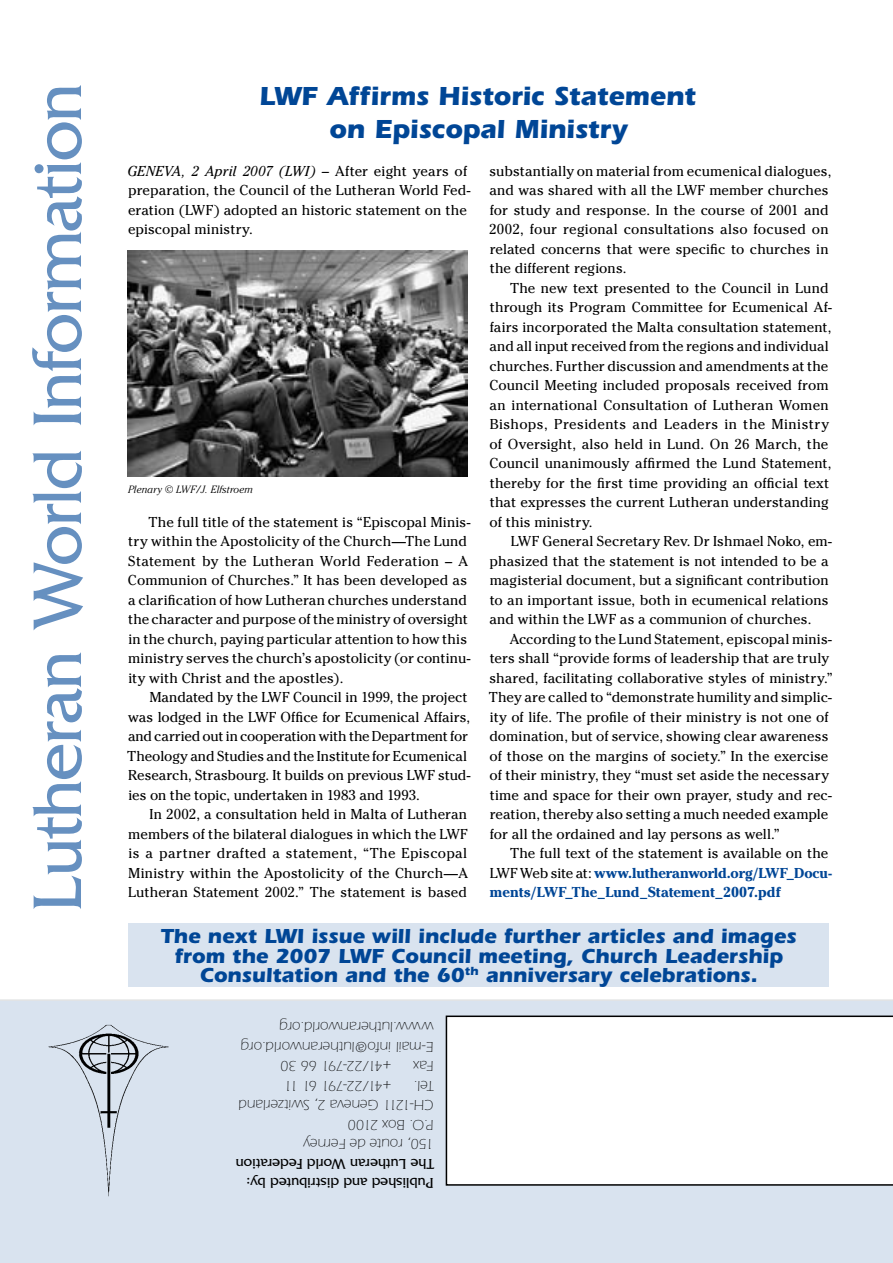
<style>
.page{position:relative;width:893px;height:1263px;background:#fff}
.page>*{position:absolute;margin:0;border:0;box-sizing:border-box;transform-origin:0 0}
.t1{font:72px "Friz Quadrata";letter-spacing:-.02em;color:#6690c0}
.t2{font:700 27px/33px "Itc Eras";letter-spacing:-.005em;color:#004696;text-align:center}
.t3{font:700 21px/19.5px "Itc Eras";color:#004696;text-align:center}
.t4{font:300 15px/19.5px "Itc Eras";letter-spacing:.005em;color:#000}
.t5{font:15px/19.5px "Friz Quadrata";letter-spacing:-.005em;color:#000}
.t6{font:300 15px "Itc Eras";letter-spacing:-.085em;color:#000}
.t7{font:300 15px "Itc Eras";letter-spacing:-.025em;color:#000}
.t8{font:14.25px/19.5px "Cheltenham";letter-spacing:.005em;color:#000}
.t9{font:700 14.25px/19.5px "Cheltenham";color:#004696}
.t10{font:italic 300 10.5px "Cheltenham";letter-spacing:.015em;color:#000}
.s1{font-style:italic}
.s2{font-weight:400;color:#000}
</style>
<div class="page">
<div style="left:0;top:999px;width:893px;height:264px;background:#d9e3ef"></div>
<svg style="left:446px;top:1015px;width:447px;height:171px"></svg>
<img style="left:38px;top:1013px;width:141px;height:197px">
<img style="left:128px;top:251px;width:339px;height:225px">
<div style="left:128px;top:923px;width:701px;height:63px;background:#d9e3ef"></div>
<h1 class="t1" style="left:17px;top:912px;width:830px;rotate:-90deg">Lutheran World Information</h1>
<h2 class="t2" style="left:259px;top:80px;width:438px">LWF Affirms Historic Statement on Episcopal Ministry</h2>
<p class="t8" style="left:127px;top:161px;width:345px"><span class="s1">GENEVA, 2 April 2007 (LWI) –</span> After eight years of preparation, the Council of the Lutheran World Fed&shy;eration (LWF) adopted an historic statement on the episcopal ministry.</p>
<p class="t8" style="left:489px;top:161px;width:344px">substantially on material from ecumenical dialogues, and was shared with all the LWF member churches for study and response. In the course of 2001 and 2002, four regional consultations also focused on related concerns that were specific to churches in the different regions.</p>
<p class="t8" style="left:489px;top:278px;width:344px;text-indent:21px">The new text presented to the Council in Lund through its Program Committee for Ecumenical Af&shy;fairs incorporated the Malta consultation statement, and all input received from the regions and individual churches. Further discussion and amendments at the Council Meeting included proposals received from an international Consultation of Lutheran Women Bishops, Presidents and Leaders in the Ministry of Oversight, also held in Lund. On 26 March, the Council unanimously affirmed the Lund Statement, thereby for the first time providing an official text that expresses the current Lutheran understanding of this ministry.</p>
<p class="t8" style="left:489px;top:531px;width:344px;text-indent:21px">LWF General Secretary Rev. Dr Ishmael Noko, em&shy;phasized that the statement is not intended to be a magisterial document, but a significant contribution to an important issue, both in ecumenical relations and within the LWF as a communion of churches.</p>
<p class="t8" style="left:489px;top:629px;width:346px;text-indent:21px">According to the Lund Statement, episcopal minis&shy;ters shall “provide forms of leadership that are truly shared, facilitating collaborative styles of ministry.” They are called to “demonstrate humility and simplic&shy;ity of life. The profile of their ministry is not one of domination, but of service, showing clear awareness of those on the margins of society.” In the exercise of their ministry, they “must set aside the necessary time and space for their own prayer, study and rec&shy;reation, thereby also setting a much needed example for all the ordained and lay persons as well.”</p>
<p class="t9" style="left:490px;top:843px;width:344px;text-indent:20px"><span class="s2">The full text of the statement is available on the<br>LWF Web site at:</span> www.lutheranworld.org/LWF_Docu&shy;ments/LWF_The_Lund_Statement_2007.pdf</p>
<p class="t10" style="left:128px;top:484px;width:127px">Plenary © LWF/J. Elfstroem</p>
<p class="t8" style="left:128px;top:512px;width:344px;text-indent:21px">The full title of the statement is “Episcopal Minis&shy;try within the Apostolicity of the Church—The Lund Statement by the Lutheran World Federation – A Communion of Churches.” It has been developed as a clarification of how Lutheran churches understand the character and purpose of the ministry of oversight in the church, paying particular attention to how this ministry serves the church’s apostolicity (or continu&shy;ity with Christ and the apostles).</p>
<p class="t8" style="left:127px;top:687px;width:345px;text-indent:22px">Mandated by the LWF Council in 1999, the project was lodged in the LWF Office for Ecumenical Affairs, and carried out in cooperation with the Department for Theology and Studies and the Institute for Ecumenical Research, Strasbourg. It builds on previous LWF stud&shy;ies on the topic, undertaken in 1983 and 1993.</p>
<p class="t8" style="left:128px;top:804px;width:341px;text-align:justify;text-indent:21px">In 2002, a consultation held in Malta of Lutheran members of the bilateral dialogues in which the LWF is a partner drafted a statement, “The Episcopal Ministry within the Apostolicity of the Church—A Lutheran Statement 2002.” The statement is based</p>
<h3 class="t3" style="left:161px;top:926px;width:637px">The next LWI issue will include further articles and images from the 2007 LWF Council meeting, Church Leadership<br>Consultation and the 60<sup>th</sup> anniversary celebrations.</h3>
<p class="t4" style="left:434px;top:1076px;width:194px;rotate:-180deg">Fax<br>E-mail info@lutheranworld.org www.lutheranworld.org</p>
<p class="t7" style="left:391px;top:1074px;width:112px;rotate:-180deg">+41/22-791 66 30</p>
<p class="t6" style="left:391px;top:1094px;width:109px;rotate:-180deg">+41/22-791 61 11</p>
<p class="t4" style="left:434px;top:1095px;width:21px;rotate:-180deg">Tel.</p>
<p class="t4" style="left:434px;top:1115px;width:197px;rotate:-180deg">CH-1211 Geneva 2, Switzerland</p>
<p class="t4" style="left:434px;top:1134px;width:87px;rotate:-180deg">P.O. Box 2100</p>
<p class="t4" style="left:434px;top:1154px;width:132px;rotate:-180deg">150, route de Ferney</p>
<p class="t5" style="left:434px;top:1193px;width:199px;rotate:-180deg">Published and distributed by:<br>The Lutheran World Federation</p>
</div>
